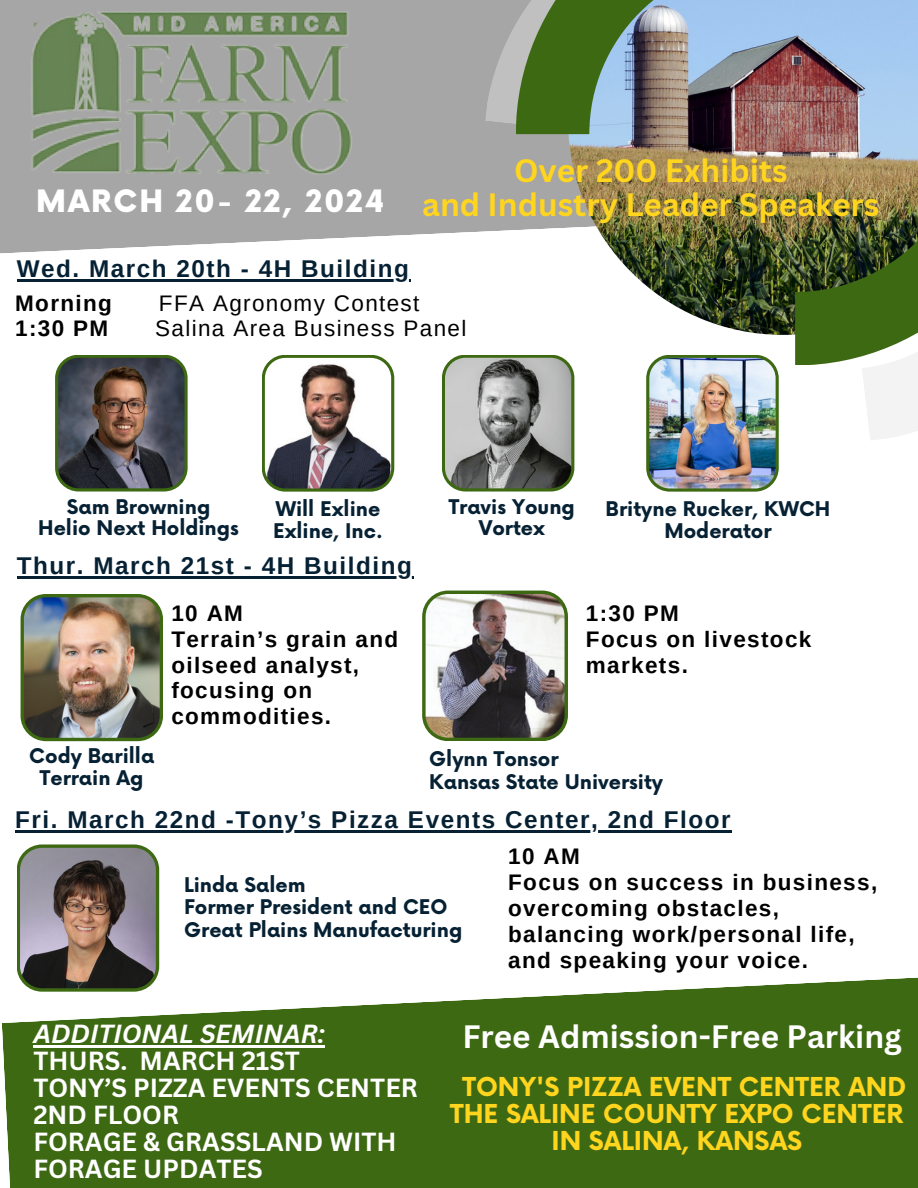
<style>
.page{position:relative;width:918px;height:1188px;background:#fff}
.page>*{position:absolute;margin:0;border:0;box-sizing:border-box;transform-origin:0 0}
.t1{font:700 31.5px/33.8px "Canva Sans";color:#ffd51e;text-align:center}
.t2{font:700 31.5px "Canva Sans";color:#fff}
.t3{font:900 30px "Now";letter-spacing:.06em;color:#fff}
.t4{font:700 25.5px/27px "Canva Sans";color:#fff}
.t5{font:700 25.35px/27px "Now";color:#ffd51e;text-align:center}
.t6{font:700 24.3px "Arimo";letter-spacing:.065em;color:#062133}
.t7{font:700 22.5px/25.8px "Arimo";letter-spacing:.06em;color:#000}
.t8{font:22.5px "Arimo";letter-spacing:.06em;color:#000}
.t9{font:700 19.8px "Now";color:#062133}
.s1{font-style:italic}
</style>
<div class="page">
<svg style="left:2px;top:977px;width:916px;height:211px;fill:#3e6913"></svg>
<svg style="left:0;top:0;width:568px;height:254px;fill:#a6a6a6"></svg>
<img style="left:568px;top:0;width:350px;height:335px">
<svg style="left:485px;top:0;width:277px;height:146px"></svg>
<img style="left:795px;top:120px;width:123px;height:320px">
<svg style="left:55px;top:355px;width:133px;height:137px"></svg>
<img style="left:422px;top:591px;width:146px;height:150px">
<img style="left:15px;top:11px;width:355px;height:168px">
<hr style="left:17px;top:279px;width:394px;height:2px;background:#062133">
<img style="left:21px;top:594px;width:142px;height:147px">
<img style="left:262px;top:355px;width:132px;height:137px">
<svg style="left:442px;top:355px;width:132px;height:137px"></svg>
<img style="left:646px;top:355px;width:133px;height:137px">
<hr style="left:17px;top:576px;width:396px;height:3px;background:#062133">
<hr style="left:15px;top:830px;width:717px;height:2px;background:#062133">
<svg style="left:17px;top:844px;width:142px;height:148px"></svg>
<hr style="left:33px;top:1045px;width:292px;height:2px;background:#fff">
<p class="t3" style="left:36px;top:185px;width:350px">MARCH 20- 22, 2024</p>
<p class="t1" style="left:422px;top:153px;width:459px">Over 200 Exhibits<br>and Industry Leader Speakers</p>
<h6 class="t6" style="left:17px;top:255px;width:394px">Wed. March 20th - 4H Building</h6>
<p class="t7" style="left:15px;top:290px;width:98px">Morning</p>
<p class="t8" style="left:159px;top:290px;width:262px">FFA Agronomy Contest</p>
<p class="t7" style="left:15px;top:315px;width:95px">1:30 PM</p>
<p class="t8" style="left:155px;top:315px;width:313px">Salina Area Business Panel</p>
<p class="t9" style="left:67px;top:496px;width:145px">Sam Browning</p>
<p class="t9" style="left:38px;top:517px;width:202px">Helio Next Holdings</p>
<p class="t9" style="left:276px;top:498px;width:106px">Will Exline</p>
<p class="t9" style="left:273px;top:520px;width:111px">Exline, Inc.</p>
<p class="t6" style="left:17px;top:552px;width:397px">Thur. March 21st - 4H Building</p>
<h4 class="t9" style="left:449px;top:496px;width:128px">Travis Young</h4>
<p class="t9" style="left:479px;top:517px;width:68px">Vortex</p>
<p class="t9" style="left:606px;top:498px;width:226px">Brityne Rucker, KWCH</p>
<h5 class="t9" style="left:664px;top:520px;width:109px">Moderator</h5>
<p class="t9" style="left:29px;top:745px;width:127px">Cody Barilla</p>
<p class="t9" style="left:40px;top:768px;width:105px">Terrain Ag</p>
<p class="t7" style="left:171px;top:600px;width:228px">10 AM<br>Terrain’s grain and oilseed analyst, focusing on commodities.</p>
<h4 class="t7" style="left:586px;top:600px;width:227px">1:30 PM<br>Focus on livestock markets.</h4>
<p class="t9" style="left:429px;top:748px;width:131px">Glynn Tonsor</p>
<p class="t9" style="left:429px;top:771px;width:235px">Kansas State University</p>
<p class="t6" style="left:15px;top:806px;width:717px">Fri. March 22nd -Tony’s Pizza Events Center, 2nd Floor</p>
<p class="t7" style="left:508px;top:843px;width:371px">10 AM<br>Focus on success in business, overcoming obstacles, balancing work/personal life, and speaking your voice.</p>
<p class="t9" style="left:184px;top:874px;width:123px">Linda Salem</p>
<p class="t9" style="left:184px;top:896px;width:265px">Former President and CEO</p>
<h1 class="t9" style="left:184px;top:919px;width:280px">Great Plains Manufacturing</h1>
<p class="t4" style="left:33px;top:1019px;width:386px"><span class="s1">ADDITIONAL SEMINAR:<br></span>THURS. MARCH 21ST<br>TONY’S PIZZA EVENTS CENTER<br>2ND FLOOR<br>FORAGE &amp; GRASSLAND WITH<br>FORAGE UPDATES</p>
<p class="t2" style="left:462px;top:1015px;width:441px">Free Admission-Free Parking</p>
<h4 class="t5" style="left:450px;top:1075px;width:458px">TONY'S PIZZA EVENT CENTER AND<br>THE SALINE COUNTY EXPO CENTER<br>IN SALINA, KANSAS</h4>
</div>
